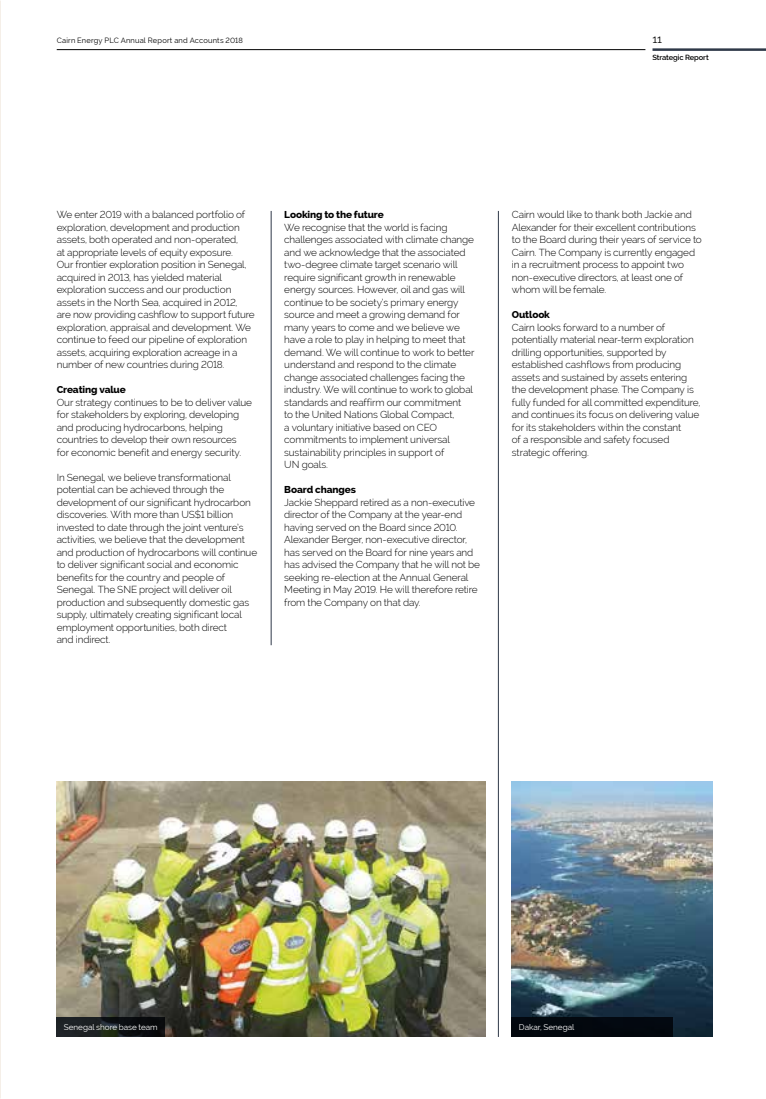
<style>
.page{position:relative;width:766px;height:1099px;background:#fff}
.page>*{position:absolute;margin:0;border:0;box-sizing:border-box;transform-origin:0 0}
.t1{font:11.25px "Raleway";color:#000}
.t2{font:300 10px/12.5px "Raleway";letter-spacing:-.015em;color:#000}
.t3{font:800 10px "Raleway";letter-spacing:-.01em;color:#000}
.t4{font:8.12px "Raleway";letter-spacing:-.005em;color:#fff}
.t5{font:7.5px "Raleway";letter-spacing:.025em;color:#000}
.t6{font:600 7.5px "Raleway";letter-spacing:-.015em;color:#000}
</style>
<div class="page">
<img style="left:0;top:0;width:1px;height:769px">
<hr style="left:0;top:769px;width:1px;height:329px;background:#f5efe8">
<hr style="left:271px;top:211px;width:1px;height:434px;background:#2e3848">
<hr style="left:57px;top:49px;width:588px;height:1px;background:#000">
<hr style="left:652px;top:48px;width:113px;height:3px;background:#2e3848">
<img style="left:57px;top:781px;width:428px;height:255px">
<img style="left:511px;top:781px;width:201px;height:255px">
<hr style="left:498px;top:211px;width:1px;height:825px;background:#2e3848">
<div style="left:511px;top:1017px;width:161px;height:19px;background:#03080e"></div>
<svg style="left:57px;top:1017px;width:108px;height:19px;background:#14181a"></svg>
<p class="t5" style="left:57px;top:36px;width:188px">Cairn Energy PLC Annual Report and Accounts 2018</p>
<p class="t1" style="left:652px;top:33px;width:11px">11</p>
<p class="t6" style="left:652px;top:53px;width:58px">Strategic Report</p>
<p class="t2" style="left:57px;top:208px;width:199px">We enter 2019 with a balanced portfolio of exploration, development and production assets, both operated and non-operated,<br>at appropriate levels of equity exposure.<br>Our frontier exploration position in Senegal, acquired in 2013, has yielded material exploration success and our production assets in the North Sea, acquired in 2012,<br>are now providing cashflow to support future exploration, appraisal and development. We continue to feed our pipeline of exploration assets, acquiring exploration acreage in a number of new countries during 2018.</p>
<p class="t3" style="left:57px;top:384px;width:71px">Creating value</p>
<p class="t2" style="left:57px;top:396px;width:197px">Our strategy continues to be to deliver value for stakeholders by exploring, developing and producing hydrocarbons, helping countries to develop their own resources<br>for economic benefit and energy security.</p>
<p class="t2" style="left:57px;top:471px;width:202px">In Senegal, we believe transformational potential can be achieved through the development of our significant hydrocarbon discoveries. With more than US$1 billion invested to date through the joint venture’s activities, we believe that the development and production of hydrocarbons will continue to deliver significant social and economic benefits for the country and people of Senegal. The SNE project will deliver oil production and subsequently domestic gas supply, ultimately creating significant local employment opportunities, both direct<br>and indirect.</p>
<p class="t3" style="left:284px;top:209px;width:101px">Looking to the future</p>
<p class="t2" style="left:284px;top:221px;width:191px">We recognise that the world is facing challenges associated with climate change and we acknowledge that the associated two-degree climate target scenario will require significant growth in renewable energy sources. However, oil and gas will continue to be society’s primary energy source and meet a growing demand for many years to come and we believe we have a role to play in helping to meet that demand. We will continue to work to better understand and respond to the climate change associated challenges facing the industry. We will continue to work to global standards and reaffirm our commitment<br>to the United Nations Global Compact,<br>a voluntary initiative based on CEO commitments to implement universal sustainability principles in support of<br>UN goals.</p>
<p class="t3" style="left:284px;top:484px;width:73px">Board changes</p>
<p class="t2" style="left:284px;top:496px;width:197px">Jackie Sheppard retired as a non-executive director of the Company at the year-end having served on the Board since 2010.<br>Alexander Berger, non-executive director, has served on the Board for nine years and has advised the Company that he will not be seeking re-election at the Annual General Meeting in May 2019. He will therefore retire from the Company on that day.</p>
<p class="t2" style="left:511px;top:208px;width:191px">Cairn would like to thank both Jackie and Alexander for their excellent contributions to the Board during their years of service to Cairn. The Company is currently engaged in a recruitment process to appoint two non-executive directors, at least one of whom will be female.</p>
<p class="t3" style="left:511px;top:309px;width:40px">Outlook</p>
<p class="t2" style="left:511px;top:321px;width:190px">Cairn looks forward to a number of potentially material near-term exploration drilling opportunities, supported by established cashflows from producing assets and sustained by assets entering the development phase. The Company is fully funded for all committed expenditure, and continues its focus on delivering value for its stakeholders within the constant<br>of a responsible and safety focused strategic offering.</p>
<p class="t4" style="left:64px;top:1022px;width:95px">Senegal shore base team</p>
<p class="t4" style="left:519px;top:1022px;width:57px">Dakar, Senegal</p>
</div>
